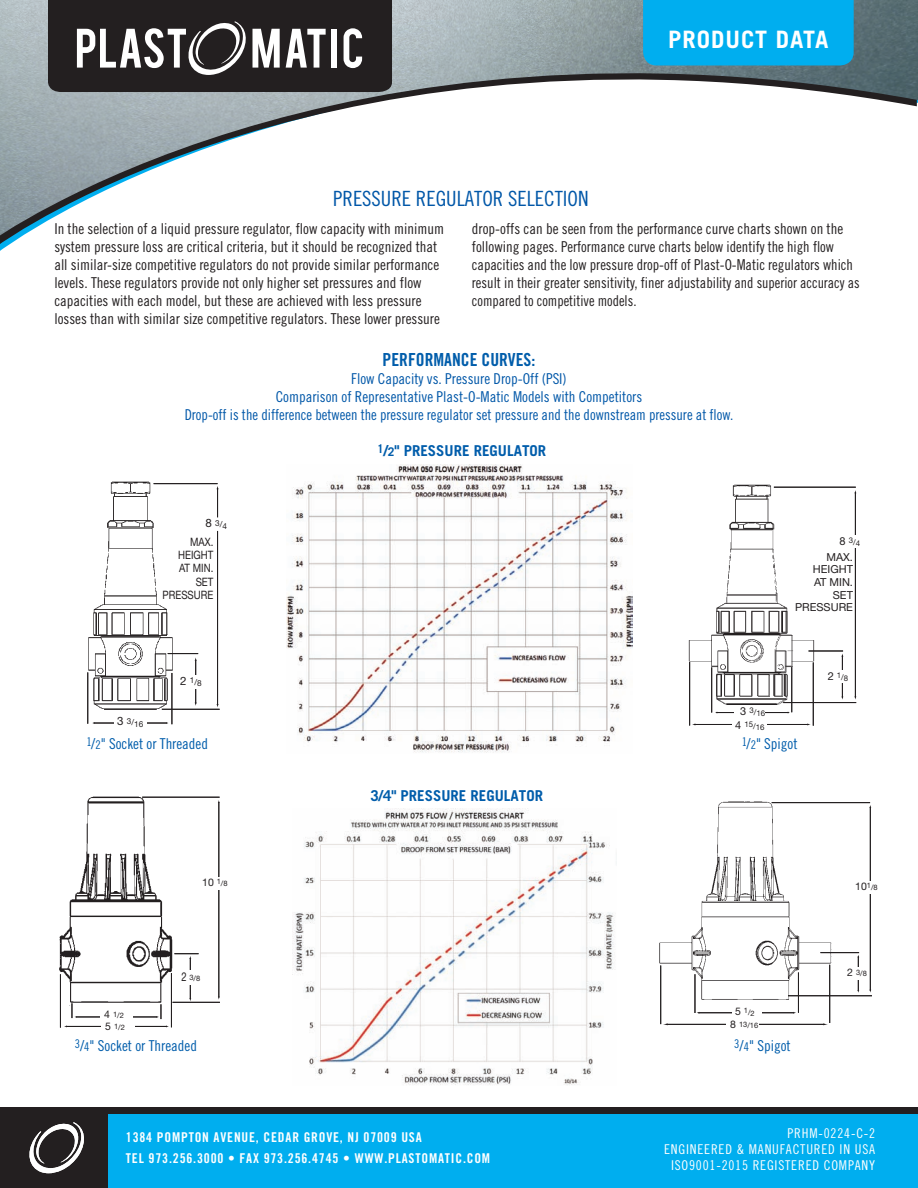
<style>
.page{position:relative;width:918px;height:1188px;background:#fff}
.page>*{position:absolute;margin:0;border:0;box-sizing:border-box;transform-origin:0 0}
.t1{font:700 24px "Trade Gothic LT Std";letter-spacing:.04em;color:#fff}
.t2{font:21px "Trade Gothic Cond Eighteen";color:#0157a8}
.t3{font:18px "Trade Gothic Bold Cond Twenty";color:#015dab}
.t4{font:15px/18px "Trade Gothic Cond Eighteen";color:#231f20}
.t5{font:15px/18px "Trade Gothic Cond Eighteen";color:#0157a8;text-align:center}
.t6{font:15px "Trade Gothic Cond Eighteen";color:#015dab}
.t7{font:700 15px "Trade Gothic LT Std";color:#015dab}
.t8{font:13.5px/21px "Trade Gothic LT Std Bd Cn 20";letter-spacing:.06em;color:#fff}
.t9{font:13.5px/16.2px "Trade Gothic LT Std Cn 18";letter-spacing:.06em;color:#fff;text-align:right}
.t10{font:11.55px/13.2px "Helvetica Neue";color:#231f20;text-align:right;scale:.84 1}
.t11{font:10.95px/12.6px "Helvetica Neue";color:#231f20;text-align:right}
.t12{font:8.25px "Helvetica Neue";color:#231f20}
.t13{font:7.8px/13.4px "Helvetica Neue";color:#231f20;text-align:right}
.t14{font:7.5px/13.5px "Helvetica Neue";color:#231f20;text-align:center}
.s1{font-size:11.55px}
.s2{font-size:12px}
.s3{font-size:10.95px}
.s4{font-size:10.5px}
.s5{font-size:12.3px}
</style>
<div class="page">
<div style="left:108px;top:1114px;width:810px;height:74px;background:#00aeef"></div>
<div style="left:0;top:1107px;width:108px;height:81px;background:#231f20"></div>
<div style="left:0;top:1107px;width:918px;height:7px;background:#231f20"></div>
<svg style="left:29px;top:1122px;width:55px;height:51px"></svg>
<img style="left:0;top:0;width:918px;height:242px">
<div style="left:643px;top:0;width:211px;height:65px;background:#00aeef"></div>
<svg style="left:48px;top:0;width:344px;height:92px;background:#454142"></svg>
<div style="left:53px;top:222px;width:811px;height:116px;background:#fff"></div>
<hr style="left:60px;top:974px;width:1px;height:54px;background:#231f20">
<hr style="left:171px;top:973px;width:1px;height:54px;background:#231f20">
<hr style="left:66px;top:1026px;width:101px;height:1px;background:#231f20">
<hr style="left:76px;top:1017px;width:81px;height:1px;background:#231f20">
<svg style="left:157px;top:1010px;width:5px;height:9px"></svg>
<svg style="left:72px;top:1010px;width:5px;height:8px"></svg>
<div style="left:101px;top:1021px;width:33px;height:13px;background:#fff"></div>
<div style="left:100px;top:1009px;width:33px;height:13px;background:#fff"></div>
<hr style="left:173px;top:1002px;width:47px;height:1px;background:#231f20">
<hr style="left:142px;top:797px;width:78px;height:1px;background:#231f20">
<hr style="left:219px;top:802px;width:1px;height:195px;background:#231f20">
<hr style="left:190px;top:958px;width:1px;height:41px;background:#231f20">
<svg style="left:186px;top:953px;width:13px;height:6px"></svg>
<div style="left:177px;top:970px;width:26px;height:15px;background:#fff"></div>
<div style="left:201px;top:877px;width:28px;height:12px;background:#fff"></div>
<img style="left:59px;top:796px;width:127px;height:214px">
<hr style="left:695px;top:974px;width:1px;height:39px;background:#231f20">
<hr style="left:660px;top:965px;width:1px;height:59px;background:#231f20">
<hr style="left:829px;top:965px;width:1px;height:58px;background:#231f20">
<hr style="left:798px;top:972px;width:1px;height:41px;background:#231f20">
<hr style="left:699px;top:1012px;width:95px;height:1px;background:#231f20">
<hr style="left:667px;top:1024px;width:157px;height:1px;background:#231f20">
<div style="left:732px;top:1006px;width:30px;height:12px;background:#fff"></div>
<div style="left:726px;top:1019px;width:33px;height:13px;background:#fff"></div>
<hr style="left:820px;top:952px;width:39px;height:1px;background:#231f20">
<hr style="left:788px;top:995px;width:84px;height:1px;background:#231f20">
<hr style="left:772px;top:802px;width:98px;height:1px;background:#231f20">
<hr style="left:870px;top:807px;width:1px;height:183px;background:#231f20">
<hr style="left:858px;top:957px;width:1px;height:34px;background:#231f20">
<div style="left:838px;top:967px;width:30px;height:12px;background:#fff"></div>
<div style="left:848px;top:881px;width:33px;height:12px;background:#fff"></div>
<img style="left:659px;top:801px;width:183px;height:211px">
<hr style="left:711px;top:667px;width:1px;height:46px;background:#231f20">
<hr style="left:689px;top:662px;width:1px;height:64px;background:#231f20">
<hr style="left:813px;top:662px;width:1px;height:64px;background:#231f20">
<hr style="left:717px;top:712px;width:71px;height:1px;background:#231f20">
<hr style="left:695px;top:724px;width:113px;height:1px;background:#231f20">
<div style="left:734px;top:705px;width:31px;height:13px;background:#fff"></div>
<div style="left:733px;top:719px;width:34px;height:13px;background:#fff"></div>
<hr style="left:809px;top:651px;width:34px;height:1px;background:#231f20">
<hr style="left:783px;top:702px;width:73px;height:1px;background:#231f20">
<hr style="left:774px;top:487px;width:82px;height:1px;background:#231f20">
<hr style="left:855px;top:493px;width:1px;height:204px;background:#231f20">
<hr style="left:842px;top:656px;width:1px;height:41px;background:#231f20">
<div style="left:822px;top:670px;width:30px;height:13px;background:#fff"></div>
<div style="left:832px;top:535px;width:35px;height:13px;background:#fff"></div>
<img style="left:688px;top:486px;width:129px;height:225px">
<hr style="left:88px;top:672px;width:1px;height:52px;background:#231f20">
<hr style="left:172px;top:673px;width:1px;height:51px;background:#231f20">
<hr style="left:94px;top:723px;width:73px;height:1px;background:#231f20">
<div style="left:114px;top:715px;width:32px;height:14px;background:#fff"></div>
<hr style="left:168px;top:653px;width:30px;height:1px;background:#231f20">
<hr style="left:162px;top:709px;width:58px;height:1px;background:#231f20">
<hr style="left:154px;top:483px;width:64px;height:1px;background:#231f20">
<hr style="left:217px;top:489px;width:1px;height:216px;background:#231f20">
<hr style="left:195px;top:660px;width:1px;height:43px;background:#231f20">
<div style="left:174px;top:675px;width:32px;height:14px;background:#fff"></div>
<div style="left:199px;top:517px;width:37px;height:14px;background:#fff"></div>
<img style="left:710px;top:484px;width:86px;height:228px">
<img style="left:293px;top:809px;width:324px;height:276px">
<img style="left:286px;top:465px;width:346px;height:288px">
<img style="left:88px;top:481px;width:89px;height:237px">
<h2 class="t2" style="left:333px;top:191px;width:257px">PRESSURE REGULATOR SELECTION</h2>
<h1 class="t1" style="left:668px;top:25px;width:162px">PRODUCT DATA</h1>
<p class="t4" style="left:54px;top:221px;width:391px">In the selection of a liquid pressure regulator, flow capacity with minimum system pressure loss are critical criteria, but it should be recognized that all similar-size competitive regulators do not provide similar performance levels. These regulators provide not only higher set pressures and flow capacities with each model, but these are achieved with less pressure losses than with similar size competitive regulators. These lower pressure</p>
<p class="t4" style="left:472px;top:221px;width:389px">drop-offs can be seen from the performance curve charts shown on the following pages. Performance curve charts below identify the high flow capacities and the low pressure drop-off of Plast-O-Matic regulators which result in their greater sensitivity, finer adjustability and superior accuracy as compared to competitive models.</p>
<p class="t3" style="left:383px;top:353px;width:154px">PERFORMANCE CURVES:</p>
<p class="t5" style="left:185px;top:370px;width:550px">Flow Capacity vs. Pressure Drop-Off (PSI)<br>Comparison of Representative Plast-O-Matic Models with Competitors<br>Drop-off is the difference between the pressure regulator set pressure and the downstream pressure at flow.</p>
<p class="t12" style="left:205px;top:521px;width:23px"><span class="s1">8</span> 3/4</p>
<p class="t10" style="left:163px;top:536px;width:62px">MAX.<br>HEIGHT<br>AT MIN.<br>SET<br>PRESSURE</p>
<p class="t12" style="left:117px;top:720px;width:28px"><span class="s1">3</span> 3/16</p>
<p class="t12" style="left:180px;top:679px;width:23px"><span class="s1">2</span> 1/8</p>
<p class="t7" style="left:377px;top:442px;width:171px"><sup>1</sup>/<span class="s2">2</span>" PRESSURE REGULATOR</p>
<p class="t13" style="left:735px;top:707px;width:32px"><span class="s3">3</span> 3/16<br><span class="s3">4</span> 15/16</p>
<p class="t13" style="left:840px;top:536px;width:22px"><span class="s3">8</span> 3/4</p>
<p class="t11" style="left:795px;top:552px;width:59px">MAX.<br>HEIGHT<br>AT MIN.<br>SET<br>PRESSURE</p>
<p class="t13" style="left:828px;top:671px;width:22px"><span class="s3">2</span> 1/8</p>
<p class="t6" style="left:87px;top:738px;width:123px"><sup>1</sup>/<span class="s2">2</span>" Socket or Threaded</p>
<p class="t6" style="left:742px;top:738px;width:57px"><sup>1</sup>/<span class="s2">2</span>" Spigot</p>
<p class="t14" style="left:104px;top:1010px;width:21px"><span class="s4">4</span> 1/2</p>
<p class="t14" style="left:105px;top:1022px;width:21px"><span class="s4">5</span> 1/2</p>
<p class="t14" style="left:202px;top:877px;width:27px"><span class="s4">10</span> 1/8</p>
<p class="t14" style="left:181px;top:973px;width:20px"><span class="s5">2</span> 3/8</p>
<p class="t7" style="left:371px;top:786px;width:174px">3/4" PRESSURE REGULATOR</p>
<p class="t14" style="left:730px;top:1006px;width:29px"><span class="s4">5</span> 1/2<br><span class="s4">8</span> 13/16</p>
<p class="t6" style="left:75px;top:1040px;width:124px"><sup>3</sup>/<span class="s2">4</span>" Socket or Threaded</p>
<p class="t6" style="left:734px;top:1040px;width:58px"><sup>3</sup>/<span class="s2">4</span>" Spigot</p>
<p class="t14" style="left:855px;top:881px;width:24px"><span class="s4">10</span>1/8</p>
<p class="t14" style="left:847px;top:967px;width:21px"><span class="s4">2</span> 3/8</p>
<p class="t8" style="left:126px;top:1126px;width:366px">1384 POMPTON AVENUE, CEDAR GROVE, NJ 07009 USA<br>TEL 973.256.3000 • FAX 973.256.4745 • WWW.PLASTOMATIC.COM</p>
<p class="t9" style="left:664px;top:1125px;width:213px">PRHM-0224-C-2<br>ENGINEERED &amp; MANUFACTURED IN USA<br>ISO9001-2015 REGISTERED COMPANY</p>
</div>
